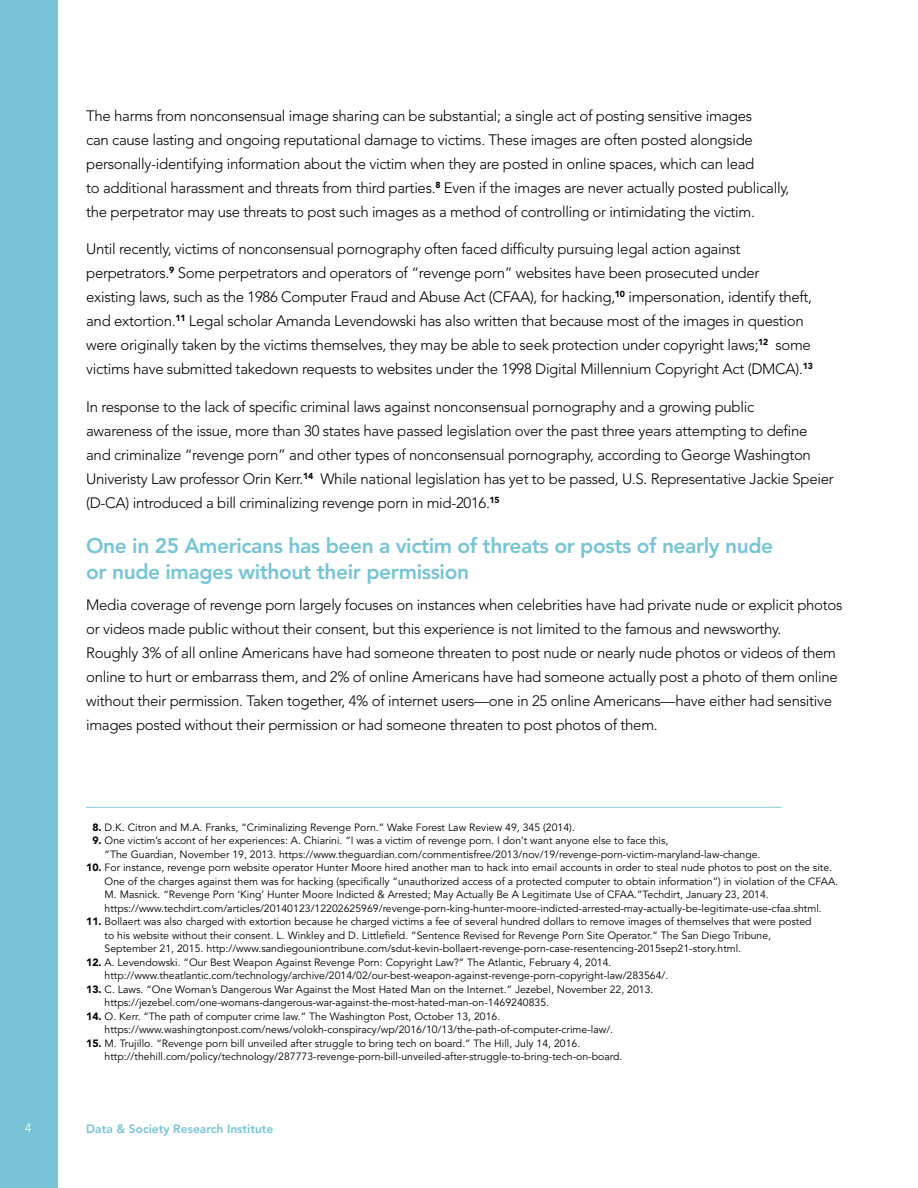
<style>
.page{position:relative;width:918px;height:1188px;background:#fff}
.page>*{position:absolute;margin:0;border:0;box-sizing:border-box;transform-origin:0 0}
.t1{font:800 21px/25.5px "Avenir";letter-spacing:-.02em;color:#76c4d5}
.t2{font:300 15px/24px "Avenir";letter-spacing:-.02em;color:#000}
.t3{font:800 12px "Avenir";color:#76c4d5}
.t4{font:12px "Avenir";color:#fff}
.t5{font:10.5px/13.5px "Avenir";color:#000}
.s1{font-weight:900}
</style>
<div class="page">
<div style="left:0;top:0;width:58px;height:1188px;background:#76c4d5"></div>
<hr style="left:86px;top:807px;width:696px;height:1px;background:#80cad7">
<p class="t2" style="left:86px;top:104px;width:705px">The harms from nonconsensual image sharing can be substantial; a single act of posting sensitive images<br>can cause lasting and ongoing reputational damage to victims. These images are often posted alongside personally-identifying information about the victim when they are posted in online spaces, which can lead<br>to additional harassment and threats from third parties.<sup>8</sup> Even if the images are never actually posted publically, the perpetrator may use threats to post such images as a method of controlling or intimidating the victim.</p>
<p class="t2" style="left:86px;top:237px;width:728px">Until recently, victims of nonconsensual pornography often faced difficulty pursuing legal action against perpetrators.<sup>9</sup> Some perpetrators and operators of “revenge porn” websites have been prosecuted under<br>existing laws, such as the 1986 Computer Fraud and Abuse Act (CFAA), for hacking,<sup>10</sup> impersonation, identify theft, and extortion.<sup>11</sup> Legal scholar Amanda Levendowski has also written that because most of the images in question were originally taken by the victims themselves, they may be able to seek protection under copyright laws;<sup>12</sup> some victims have submitted takedown requests to websites under the 1998 Digital Millennium Copyright Act (DMCA).<sup>13</sup></p>
<p class="t2" style="left:86px;top:395px;width:749px">In response to the lack of specific criminal laws against nonconsensual pornography and a growing public<br>awareness of the issue, more than 30 states have passed legislation over the past three years attempting to define and criminalize “revenge porn” and other types of nonconsensual pornography, according to George Washington Univeristy Law professor Orin Kerr.<sup>14</sup> While national legislation has yet to be passed, U.S. Representative Jackie Speier (D-CA) introduced a bill criminalizing revenge porn in mid-2016.<sup>15</sup></p>
<h1 class="t1" style="left:86px;top:533px;width:689px">One in 25 Americans has been a victim of threats or posts of nearly nude or nude images without their permission</h1>
<p class="t2" style="left:86px;top:593px;width:758px">Media coverage of revenge porn largely focuses on instances when celebrities have had private nude or explicit photos or videos made public without their consent, but this experience is not limited to the famous and newsworthy.<br>Roughly 3% of all online Americans have had someone threaten to post nude or nearly nude photos or videos of them online to hurt or embarrass them, and 2% of online Americans have had someone actually post a photo of them online without their permission. Taken together, 4% of internet users—one in 25 online Americans—have either had sensitive images posted without their permission or had someone threaten to post photos of them.</p>
<p class="t5" style="left:92px;top:821px;width:484px"><span class="s1">8.</span> D.K. Citron and M.A. Franks, “Criminalizing Revenge Porn.” Wake Forest Law Review 49, 345 (2014).</p>
<p class="t5" style="left:105px;top:834px;width:657px;text-indent:-12px"><span class="s1">9.</span> One victim’s accont of her experiences: A. Chiarini. “I was a victim of revenge porn. I don’t want anyone else to face this,<br>”The Guardian, November 19, 2013. https://www.theguardian.com/commentisfree/2013/nov/19/revenge-porn-victim-maryland-law-change.</p>
<p class="t5" style="left:105px;top:861px;width:735px;text-indent:-18px"><span class="s1">10.</span> For instance, revenge porn website operator Hunter Moore hired another man to hack into email accounts in order to steal nude photos to post on the site.<br>One of the charges against them was for hacking (specifically “unauthorized access of a protected computer to obtain information”) in violation of the CFAA.<br>M. Masnick. “Revenge Porn ‘King’ Hunter Moore Indicted &amp; Arrested; May Actually Be A Legitimate Use of CFAA.”Techdirt, January 23, 2014. https://www.techdirt.com/articles/20140123/12202625969/revenge-porn-king-hunter-moore-indicted-arrested-may-actually-be-legitimate-use-cfaa.shtml.</p>
<p class="t5" style="left:105px;top:915px;width:709px;text-indent:-18px"><span class="s1">11.</span> Bollaert was also charged with extortion because he charged victims a fee of several hundred dollars to remove images of themselves that were posted to his website without their consent. L. Winkley and D. Littlefield. “Sentence Revised for Revenge Porn Site Operator.” The San Diego Tribune,<br>September 21, 2015. http://www.sandiegouniontribune.com/sdut-kevin-bollaert-revenge-porn-case-resentencing-2015sep21-story.html.</p>
<p class="t5" style="left:105px;top:956px;width:565px;text-indent:-18px"><span class="s1">12.</span> A. Levendowski. “Our Best Weapon Against Revenge Porn: Copyright Law?” The Atlantic, February 4, 2014. http://www.theatlantic.com/technology/archive/2014/02/our-best-weapon-against-revenge-porn-copyright-law/283564/.</p>
<p class="t5" style="left:105px;top:983px;width:550px;text-indent:-18px"><span class="s1">13.</span> C. Laws. “One Woman’s Dangerous War Against the Most Hated Man on the Internet.” Jezebel, November 22, 2013. https://jezebel.com/one-womans-dangerous-war-against-the-most-hated-man-on-1469240835.</p>
<p class="t5" style="left:105px;top:1010px;width:510px;text-indent:-18px"><span class="s1">14.</span> O. Kerr. “The path of computer crime law.” The Washington Post, October 13, 2016. https://www.washingtonpost.com/news/volokh-conspiracy/wp/2016/10/13/the-path-of-computer-crime-law/.</p>
<p class="t5" style="left:105px;top:1037px;width:519px;text-indent:-18px"><span class="s1">15.</span> M. Trujillo. “Revenge porn bill unveiled after struggle to bring tech on board.” The Hill, July 14, 2016. http://thehill.com/policy/technology/287773-revenge-porn-bill-unveiled-after-struggle-to-bring-tech-on-board.</p>
<p class="t4" style="left:25px;top:1121px;width:8px">4</p>
<p class="t3" style="left:86px;top:1121px;width:189px">Data &amp; Society Research Institute</p>
</div>
